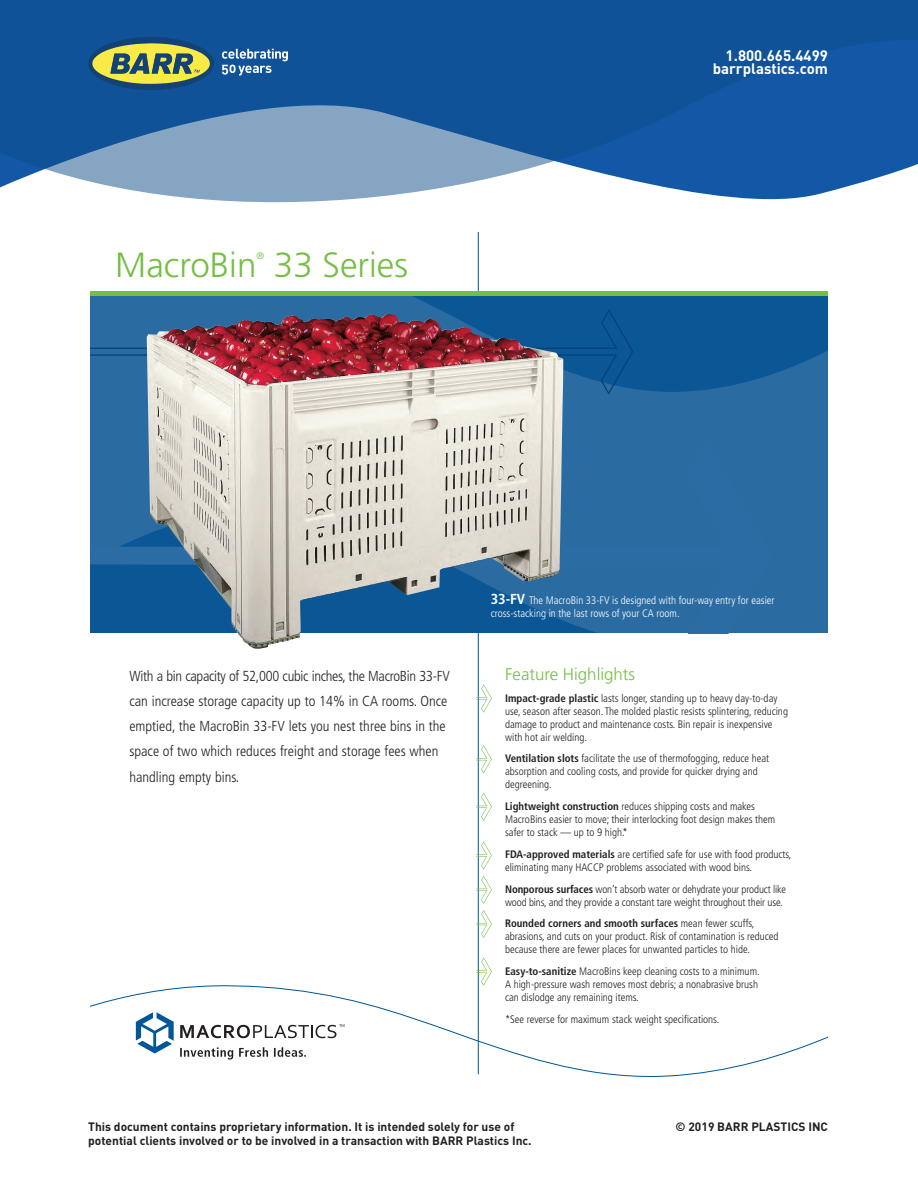
<style>
.page{position:relative;width:918px;height:1188px;background:#fff}
.page>*{position:absolute;margin:0;border:0;box-sizing:border-box;transform-origin:0 0}
.t1{font:300 34.95px "Frutiger";color:#74bf43}
.t2{font:300 16.95px "Frutiger";color:#74bf43}
.t3{font:700 15px "DIN Pro";color:#fff}
.t4{font:300 condensed 14.4px/25.3px "Frutiger";color:#231f20}
.t5{font:700 12px/14.4px "DIN Pro";color:#231f20}
.t6{font:300 condensed 10.8px/13px "Frutiger";color:#231f20}
.t7{font:300 condensed 10.8px/13px "Frutiger";color:#fff}
.t8{font:300 9.6px "Frutiger";color:#74bf43}
.s1{font-weight:700;font-size:14.4px}
.s2{font-weight:700}
</style>
<div class="page">
<svg style="left:0;top:0;width:918px;height:203px;background:#376faa"></svg>
<svg style="left:88px;top:37px;width:126px;height:53px;background:#6c8669"></svg>
<svg style="left:222px;top:49px;width:66px;height:27px;background:#5080b3"></svg>
<hr style="left:478px;top:232px;width:1px;height:842px;background:#005697">
<svg style="left:90px;top:284px;width:738px;height:367px;fill:#2a6ca2"></svg>
<svg style="left:90px;top:439px;width:683px;height:194px;background:#276aa1"></svg>
<svg style="left:90px;top:308px;width:544px;height:88px;background:#1c619b"></svg>
<svg style="left:90px;top:985px;width:738px;height:92px"></svg>
<svg style="left:180px;top:1047px;width:126px;height:13px"></svg>
<svg style="left:136px;top:1012px;width:38px;height:42px"></svg>
<svg style="left:180px;top:1024px;width:164px;height:14px"></svg>
<hr style="left:90px;top:291px;width:738px;height:4px;background:#74bf43">
<svg style="left:476px;top:793px;width:16px;height:28px"></svg>
<svg style="left:476px;top:745px;width:16px;height:28px"></svg>
<svg style="left:476px;top:684px;width:16px;height:29px"></svg>
<svg style="left:476px;top:841px;width:16px;height:29px"></svg>
<svg style="left:476px;top:876px;width:16px;height:28px"></svg>
<svg style="left:476px;top:910px;width:16px;height:28px"></svg>
<svg style="left:476px;top:957px;width:16px;height:29px"></svg>
<img style="left:147px;top:314px;width:417px;height:336px">
<p class="t1" style="left:115px;top:246px;width:143px">MacroBin</p>
<p class="t8" style="left:256px;top:250px;width:9px">®</p>
<p class="t1" style="left:274px;top:246px;width:136px">33 Series</p>
<p class="t3" style="left:726px;top:45px;width:104px">1.800.665.4499</p>
<p class="t3" style="left:713px;top:59px;width:117px">barrplastics.com</p>
<p class="t7" style="left:491px;top:594px;width:285px"><span class="s1">33-FV</span> The MacroBin 33-FV is designed with four-way entry for easier cross-stacking in the last rows of your CA room.</p>
<p class="t4" style="left:129px;top:663px;width:322px">With a bin capacity of 52,000 cubic inches, the MacroBin 33-FV can increase storage capacity up to 14% in CA rooms. Once emptied, the MacroBin 33-FV lets you nest three bins in the space of two which reduces freight and storage fees when handling empty bins.</p>
<p class="t2" style="left:505px;top:664px;width:132px">Feature Highlights</p>
<p class="t6" style="left:505px;top:692px;width:284px"><span class="s2">Impact-grade plastic</span> lasts longer, standing up to heavy day-to-day use, season after season. The molded plastic resists splintering, reducing damage to product and maintenance costs. Bin repair is inexpensive with hot air welding.</p>
<p class="t6" style="left:505px;top:752px;width:266px"><span class="s2">Ventilation slots</span> facilitate the use of thermofogging, reduce heat absorption and cooling costs, and provide for quicker drying and degreening.</p>
<p class="t6" style="left:505px;top:800px;width:272px"><span class="s2">Lightweight construction</span> reduces shipping costs and makes<br>MacroBins easier to move; their interlocking foot design makes them safer to stack — up to 9 high.*</p>
<p class="t6" style="left:505px;top:848px;width:288px"><span class="s2">FDA-approved materials</span> are certified safe for use with food products, eliminating many HACCP problems associated with wood bins.</p>
<p class="t6" style="left:505px;top:883px;width:282px"><span class="s2">Nonporous surfaces</span> won’t absorb water or dehydrate your product like wood bins, and they provide a constant tare weight throughout their use.</p>
<p class="t6" style="left:505px;top:917px;width:275px"><span class="s2">Rounded corners and smooth surfaces</span> mean fewer scuffs, abrasions, and cuts on your product. Risk of contamination is reduced because there are fewer places for unwanted particles to hide.</p>
<p class="t6" style="left:505px;top:965px;width:256px"><span class="s2">Easy-to-sanitize</span> MacroBins keep cleaning costs to a minimum.<br>A high-pressure wash removes most debris; a nonabrasive brush can dislodge any remaining items.</p>
<p class="t6" style="left:505px;top:1013px;width:216px">*See reverse for maximum stack weight specifications.</p>
<p class="t5" style="left:88px;top:1119px;width:445px">This document contains proprietary information. It is intended solely for use of potential clients involved or to be involved in a transaction with BARR Plastics Inc.</p>
<p class="t5" style="left:676px;top:1119px;width:154px">© 2019 BARR PLASTICS INC</p>
</div>
